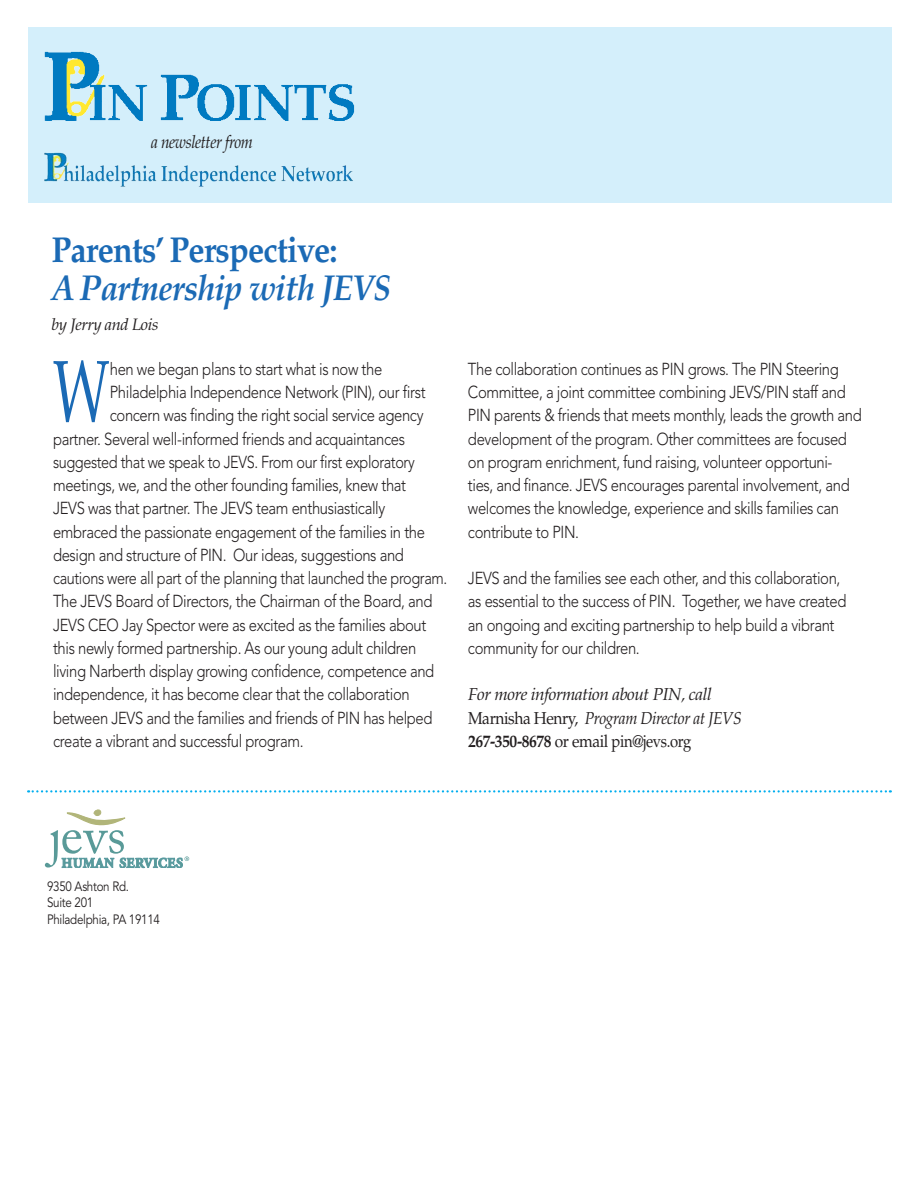
<style>
.page{position:relative;width:918px;height:1188px;background:#fff}
.page>*{position:absolute;margin:0;border:0;box-sizing:border-box;transform-origin:0 0}
.Paragraph_Style_1{font:87.3px "Palatino";color:#1b6ab5;scale:.65 1}
.t1{font:700 36px "Palatino";letter-spacing:-.025em;color:#1b6ab5;scale:.9 1}
.t2{font:italic 700 36px "Palatino";letter-spacing:-.025em;color:#1b6ab5;scale:.9 1}
.t3{font:italic 18px "Palatino";letter-spacing:-.025em;color:#231f20;scale:.86 1}
.Paragraph_Style_1-2{font:300 17.25px/23.2px "Avenir";letter-spacing:-.025em;color:#231f20;scale:.86 1}
.Paragraph_Style_1-3{font:300 17.25px "Avenir";letter-spacing:-.025em;color:#231f20;scale:.84 1}
.t4{font:italic 17.25px/23.2px "Palatino";letter-spacing:-.025em;color:#231f20}
.t5{font:17.25px "Palatino";letter-spacing:-.025em;color:#231f20;scale:.9 1}
.t6{font:italic 16.5px "Palatino";letter-spacing:-.025em;color:#231f20}
.t7{font:13.5px "Avenir";letter-spacing:-.025em;color:#231f20;scale:.86 1}
.s1{font-style:normal}
.s2{font-weight:700}
</style>
<div class="page">
<div style="left:28px;top:27px;width:864px;height:175px;background:#d4effb"></div>
<img style="left:44px;top:51px;width:311px;height:70px">
<img style="left:44px;top:152px;width:309px;height:35px">
<svg style="left:28px;top:790px;width:863px;height:3px"></svg>
<svg style="left:45px;top:809px;width:144px;height:59px"></svg>
<p class="t3" style="left:151px;top:131px;width:120px">a newsletter from</p>
<p class="t1" style="left:52px;top:229px;width:319px">Parents’ Perspective:</p>
<p class="t2" style="left:52px;top:266px;width:379px">A Partnership with JEVS</p>
<p class="t6" style="left:52px;top:315px;width:108px">by Jerry and Lois</p>
<p class="Paragraph_Style_1" style="left:53px;top:340px;width:89px">W</p>
<p class="Paragraph_Style_1-2" style="left:110px;top:357px;width:318px">hen we began plans to start what is now the</p>
<p class="Paragraph_Style_1-2" style="left:110px;top:381px;width:369px">Philadelphia Independence Network (PIN), our first</p>
<p class="Paragraph_Style_1-2" style="left:110px;top:404px;width:366px">concern was finding the right social service agency</p>
<p class="Paragraph_Style_1-2" style="left:53px;top:427px;width:411px">partner. Several well-informed friends and acquaintances</p>
<p class="Paragraph_Style_1-3" style="left:53px;top:452px;width:432px">suggested that we speak to JEVS. From our first exploratory</p>
<p class="Paragraph_Style_1-2" style="left:53px;top:474px;width:412px">meetings, we, and the other founding families, knew that</p>
<p class="Paragraph_Style_1-2" style="left:53px;top:497px;width:388px">JEVS was that partner. The JEVS team enthusiastically</p>
<p class="Paragraph_Style_1-2" style="left:53px;top:520px;width:434px">embraced the passionate engagement of the families in the</p>
<p class="Paragraph_Style_1-2" style="left:53px;top:543px;width:410px">design and structure of PIN. Our ideas, suggestions and</p>
<p class="Paragraph_Style_1-3" style="left:53px;top:568px;width:471px">cautions were all part of the planning that launched the program.</p>
<p class="Paragraph_Style_1-2" style="left:53px;top:590px;width:443px">The JEVS Board of Directors, the Chairman of the Board, and</p>
<p class="Paragraph_Style_1-2" style="left:53px;top:613px;width:436px">JEVS CEO Jay Spector were as excited as the families about</p>
<p class="Paragraph_Style_1-2" style="left:53px;top:636px;width:424px">this newly formed partnership. As our young adult children</p>
<p class="Paragraph_Style_1-2" style="left:53px;top:660px;width:445px">living Narberth display growing confidence, competence and</p>
<p class="Paragraph_Style_1-2" style="left:53px;top:683px;width:416px">independence, it has become clear that the collaboration</p>
<p class="Paragraph_Style_1-2" style="left:53px;top:706px;width:443px">between JEVS and the families and friends of PIN has helped</p>
<p class="Paragraph_Style_1-2" style="left:53px;top:729px;width:293px">create a vibrant and successful program.</p>
<p class="Paragraph_Style_1-2" style="left:468px;top:357px;width:459px">The collaboration continues as PIN grows. The PIN Steering Committee, a joint committee combining JEVS/PIN staff and PIN parents &amp; friends that meets monthly, leads the growth and development of the program. Other committees are focused on program enrichment, fund raising, volunteer opportuni&shy;ties, and finance. JEVS encourages parental involvement, and welcomes the knowledge, experience and skills families can contribute to PIN.</p>
<p class="Paragraph_Style_1-2" style="left:468px;top:567px;width:442px">JEVS and the families see each other, and this collaboration, as essential to the success of PIN. Together, we have created an ongoing and exciting partnership to help build a vibrant community for our children.</p>
<p class="t4" style="left:468px;top:683px;width:275px">For more information about PIN, call<br><span class="s1">Marnisha Henry,</span> Program Director at JEVS</p>
<p class="t5" style="left:468px;top:731px;width:250px"><span class="s2">267-350-8678</span> or email pin@jevs.org</p>
<p class="t7" style="left:47px;top:879px;width:97px">9350 Ashton Rd.</p>
<p class="t7" style="left:47px;top:895px;width:55px">Suite 201</p>
<p class="t7" style="left:47px;top:911px;width:133px">Philadelphia, PA 19114</p>
</div>
